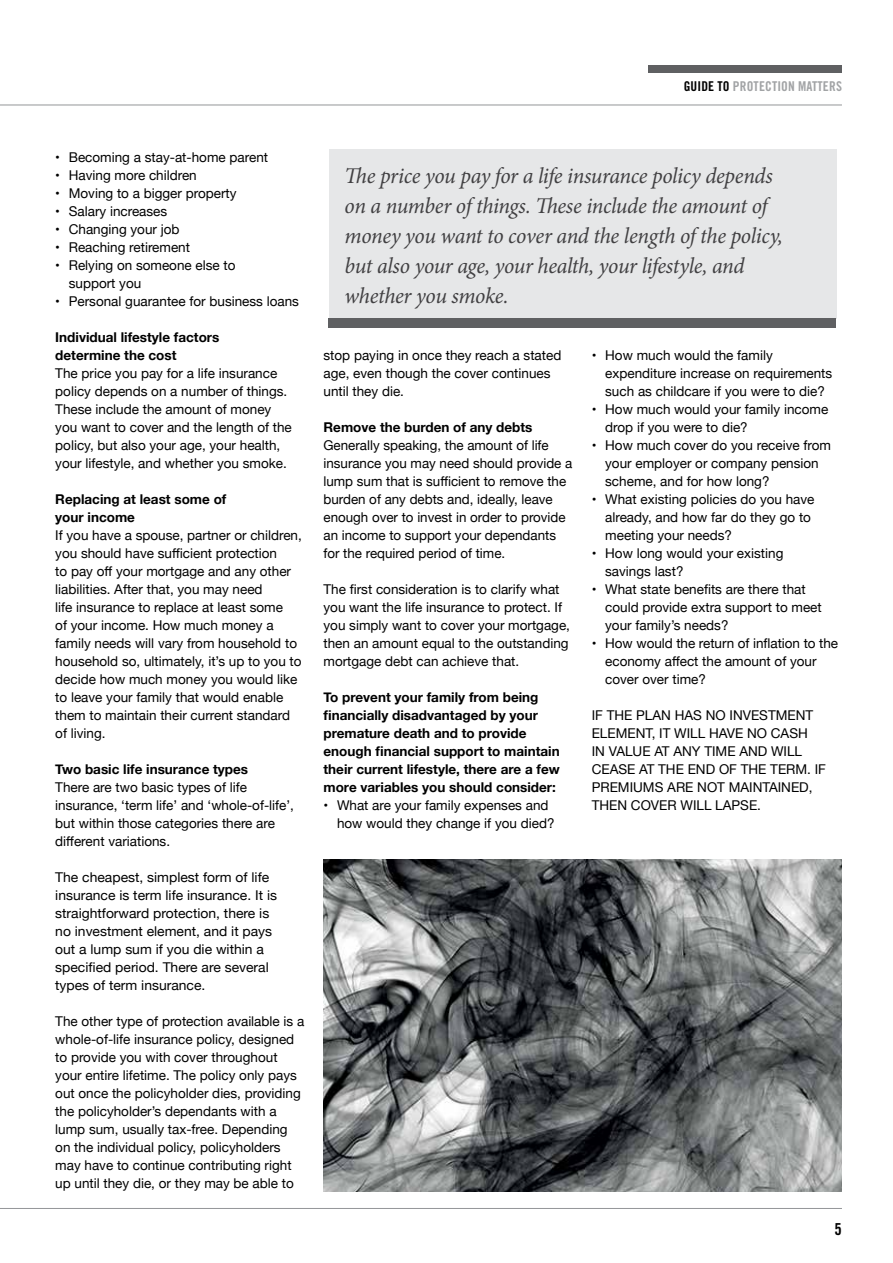
<style>
.page{position:relative;width:893px;height:1263px;background:#fff}
.page>*{position:absolute;margin:0;border:0;box-sizing:border-box;transform-origin:0 0}
.t1{font:italic 22.5px/30px "Minion Pro";letter-spacing:-.02em;color:#414042}
.t2{font:16.5px "Trade Gothic Bold Cond Twenty";color:#000}
.t3{font:13.5px/18px "Helvetica Neue";color:#000}
.t4{font:700 13.5px/18px "Helvetica Neue";color:#000}
.t5{font:13.5px "Trade Gothic Bold Cond Twenty";letter-spacing:.01em;color:#a1a3a5}
.s1{color:#000}
</style>
<div class="page">
<hr style="left:0;top:1208px;width:842px;height:1px;background:#939598">
<hr style="left:0;top:105px;width:842px;height:1px;background:#939598">
<div style="left:648px;top:65px;width:194px;height:8px;background:#5f6062"></div>
<div style="left:329px;top:150px;width:508px;height:169px;background:#e6e7e8"></div>
<div style="left:329px;top:318px;width:507px;height:9px;background:#5f6062"></div>
<img style="left:323px;top:859px;width:519px;height:332px">
<p class="t5" style="left:684px;top:78px;width:160px"><span class="s1">GUIDE TO</span> PROTECTION MATTERS</p>
<p class="t3" style="left:55px;top:148px;width:214px">• Becoming a stay-at-home parent</p>
<p class="t3" style="left:55px;top:166px;width:143px">• Having more children</p>
<p class="t3" style="left:55px;top:184px;width:183px">• Moving to a bigger property</p>
<p class="t3" style="left:55px;top:202px;width:113px">• Salary increases</p>
<p class="t3" style="left:55px;top:220px;width:126px">• Changing your job</p>
<p class="t3" style="left:55px;top:238px;width:136px">• Reaching retirement</p>
<p class="t3" style="left:69px;top:256px;width:168px;text-indent:-14px">• Relying on someone else to support you</p>
<p class="t3" style="left:55px;top:292px;width:245px">• Personal guarantee for business loans</p>
<p class="t4" style="left:55px;top:328px;width:166px">Individual lifestyle factors determine the cost</p>
<p class="t3" style="left:55px;top:364px;width:238px">The price you pay for a life insurance policy depends on a number of things.<br>These include the amount of money you want to cover and the length of the policy, but also your age, your health, your lifestyle, and whether you smoke.</p>
<p class="t4" style="left:55px;top:490px;width:173px">Replacing at least some of your income</p>
<p class="t3" style="left:55px;top:526px;width:248px">If you have a spouse, partner or children, you should have sufficient protection<br>to pay off your mortgage and any other liabilities. After that, you may need<br>life insurance to replace at least some<br>of your income. How much money a family needs will vary from household to household so, ultimately, it’s up to you to decide how much money you would like to leave your family that would enable them to maintain their current standard of living.</p>
<p class="t4" style="left:55px;top:760px;width:194px">Two basic life insurance types</p>
<p class="t3" style="left:55px;top:778px;width:240px">There are two basic types of life insurance, ‘term life’ and ‘whole-of-life’, but within those categories there are different variations.</p>
<p class="t3" style="left:55px;top:868px;width:223px">The cheapest, simplest form of life insurance is term life insurance. It is straightforward protection, there is no investment element, and it pays out a lump sum if you die within a specified period. There are several types of term insurance.</p>
<p class="t3" style="left:55px;top:1012px;width:251px">The other type of protection available is a whole-of-life insurance policy, designed to provide you with cover throughout your entire lifetime. The policy only pays out once the policyholder dies, providing the policyholder’s dependants with a lump sum, usually tax-free. Depending on the individual policy, policyholders may have to continue contributing right up until they die, or they may be able to</p>
<h1 class="t1" style="left:345px;top:160px;width:440px">The price you pay for a life insurance policy depends on a number of things. These include the amount of money you want to cover and the length of the policy, but also your age, your health, your lifestyle, and whether you smoke.</h1>
<p class="t3" style="left:323px;top:346px;width:239px">stop paying in once they reach a stated age, even though the cover continues until they die.</p>
<p class="t4" style="left:323px;top:418px;width:211px">Remove the burden of any debts</p>
<p class="t3" style="left:323px;top:436px;width:250px">Generally speaking, the amount of life insurance you may need should provide a lump sum that is sufficient to remove the burden of any debts and, ideally, leave enough over to invest in order to provide an income to support your dependants for the required period of time.</p>
<p class="t3" style="left:323px;top:580px;width:248px">The first consideration is to clarify what you want the life insurance to protect. If you simply want to cover your mortgage, then an amount equal to the outstanding mortgage debt can achieve that.</p>
<p class="t4" style="left:323px;top:688px;width:238px">To prevent your family from being financially disadvantaged by your premature death and to provide enough financial support to maintain their current lifestyle, there are a few more variables you should consider:</p>
<p class="t3" style="left:337px;top:796px;width:219px;text-indent:-14px">• What are your family expenses and how would they change if you died?</p>
<p class="t3" style="left:605px;top:346px;width:229px;text-indent:-14px">• How much would the family expenditure increase on requirements such as childcare if you were to die?</p>
<p class="t3" style="left:605px;top:400px;width:225px;text-indent:-14px">• How much would your family income drop if you were to die?</p>
<p class="t3" style="left:605px;top:436px;width:227px;text-indent:-14px">• How much cover do you receive from your employer or company pension scheme, and for how long?</p>
<p class="t3" style="left:605px;top:490px;width:211px;text-indent:-14px">• What existing policies do you have already, and how far do they go to meeting your needs?</p>
<p class="t3" style="left:605px;top:544px;width:180px;text-indent:-14px">• How long would your existing savings last?</p>
<p class="t3" style="left:605px;top:580px;width:218px;text-indent:-14px">• What state benefits are there that could provide extra support to meet your family’s needs?</p>
<p class="t3" style="left:605px;top:634px;width:234px;text-indent:-14px">• How would the return of inflation to the economy affect the amount of your cover over time?</p>
<p class="t3" style="left:592px;top:706px;width:236px">IF THE PLAN HAS NO INVESTMENT<br>ELEMENT, IT WILL HAVE NO CASH<br>IN VALUE AT ANY TIME AND WILL<br>CEASE AT THE END OF THE TERM. IF<br>PREMIUMS ARE NOT MAINTAINED,<br>THEN COVER WILL LAPSE.</p>
<p class="t2" style="left:835px;top:1219px;width:9px">5</p>
</div>
